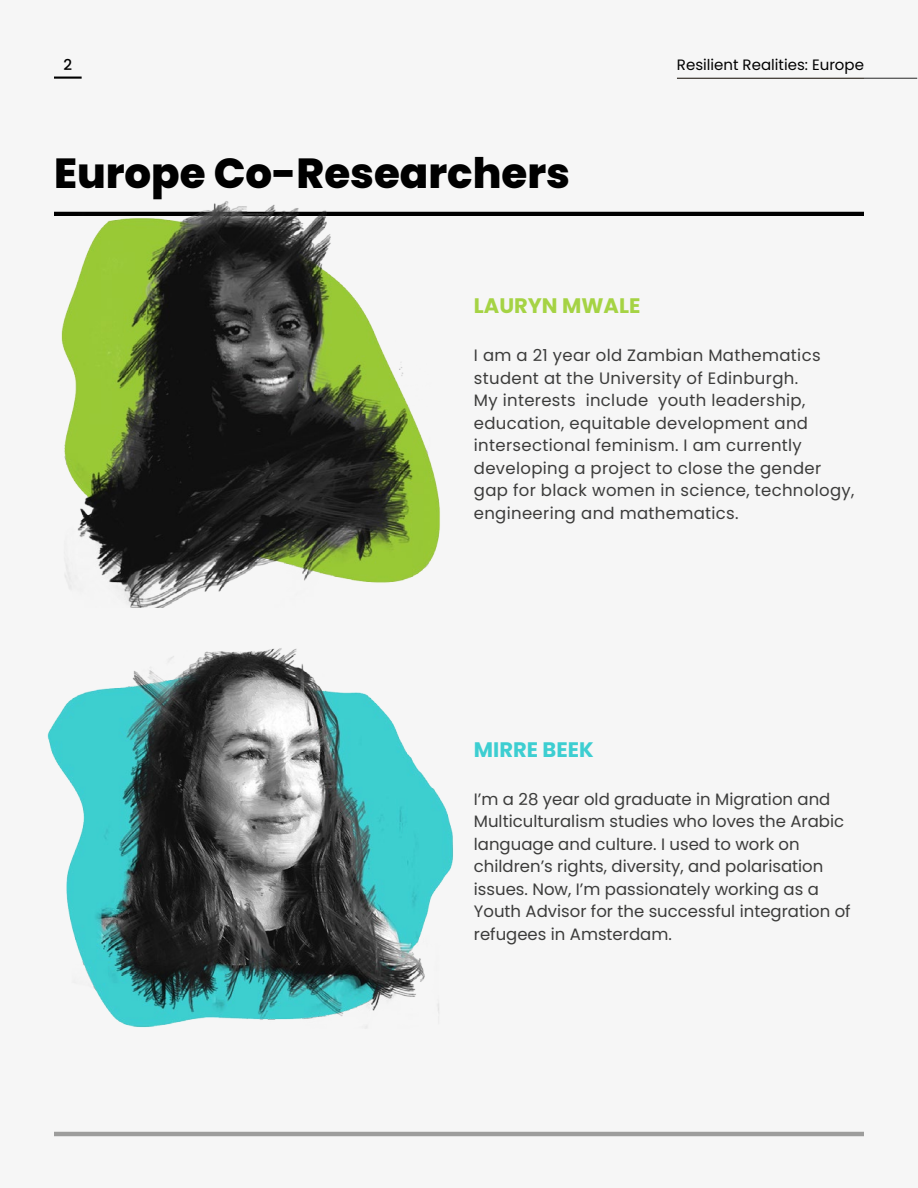
<style>
.page{position:relative;width:918px;height:1188px;background:#f6f6f6}
.page>*{position:absolute;margin:0;border:0;box-sizing:border-box;transform-origin:0 0}
.t1{font:800 42px "Poppins";color:#000}
.t2{font:700 21px "Poppins";color:#a5d344}
.t3{font:700 21px "Poppins";color:#3dced1}
.t4{font:16.5px/22.5px "Poppins";letter-spacing:.02em;color:#3c3c3b}
.t5{font:16.5px/22.5px "Poppins";color:#3c3c3b}
.t6{font:15px "Poppins";color:#000}
.t7{font:500 15px "Poppins";color:#000}
</style>
<div class="page">
<hr style="left:54px;top:1132px;width:810px;height:4px;background:#9d9d9c">
<hr style="left:54px;top:212px;width:810px;height:4px;background:#000">
<img style="left:54px;top:201px;width:402px;height:407px">
<img style="left:47px;top:648px;width:406px;height:380px">
<hr style="left:677px;top:78px;width:187px;height:1px;background:#1d160f">
<hr style="left:54px;top:77px;width:28px;height:2px;background:#000">
<hr style="left:864px;top:78px;width:53px;height:1px;background:#333">
<p class="t7" style="left:63px;top:56px;width:10px">2</p>
<p class="t6" style="left:677px;top:56px;width:189px">Resilient Realities: Europe</p>
<h1 class="t1" style="left:54px;top:149px;width:518px">Europe Co-Researchers</h1>
<p class="t2" style="left:474px;top:294px;width:168px">LAURYN MWALE</p>
<p class="t4" style="left:474px;top:344px;width:382px">I am a 21 year old Zambian Mathematics student at the University of Edinburgh.<br>My interests include youth leadership, education, equitable development and intersectional feminism. I am currently developing a project to close the gender gap for black women in science, technology, engineering and mathematics.</p>
<p class="t3" style="left:474px;top:737px;width:121px">MIRRE BEEK</p>
<p class="t5" style="left:474px;top:788px;width:378px">I’m a 28 year old graduate in Migration and Multiculturalism studies who loves the Arabic language and culture. I used to work on children’s rights, diversity, and polarisation issues. Now, I’m passionately working as a Youth Advisor for the successful integration of refugees in Amsterdam.</p>
</div>
